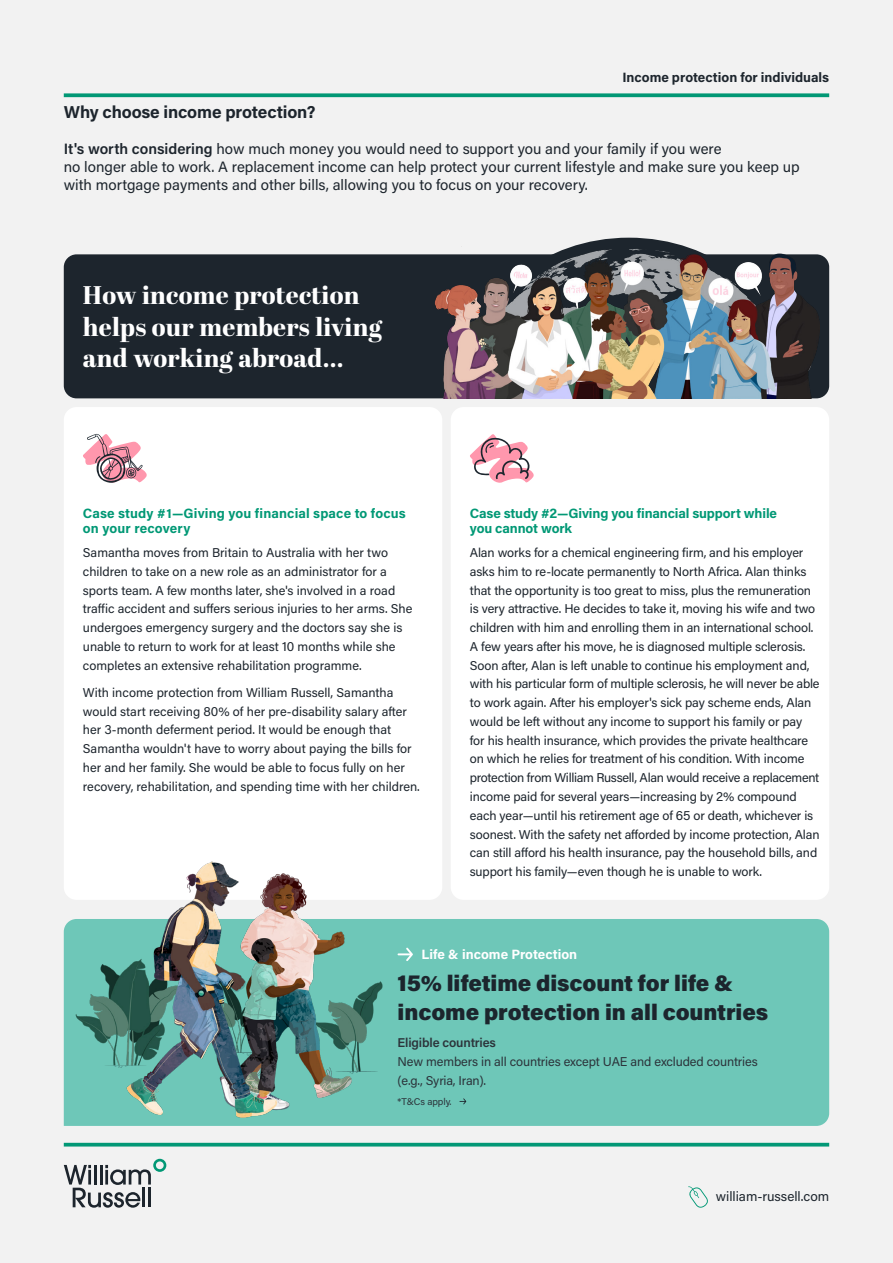
<style>
.page{position:relative;width:893px;height:1263px;background:#f2f2f2}
.page>*{position:absolute;margin:0;border:0;box-sizing:border-box;transform-origin:0 0}
.t1{font:800 25.5px/31.5px "Abril Display";letter-spacing:.01em;color:#fff}
.t2{font:900 22.5px/28.5px "Acumin Pro";letter-spacing:-.005em;color:#1c252d}
.t3{font:700 17.25px "Acumin Pro";letter-spacing:-.01em;color:#1d252d}
.t4{font:15px/18px "Acumin Pro";color:#1d252d}
.t5{font:700 13.5px/15px "Acumin Pro";color:#019875}
.t6{font:700 13.5px "Acumin Pro";color:#1d252d}
.t7{font:700 13.5px "Acumin Pro";color:#fff}
.t8{font:13.5px "Acumin Pro";color:#1d252d}
.t9{font:12.75px/18.8px "Acumin Pro";letter-spacing:-.01em;color:#1d252d}
.t10{font:12.75px/18.8px "Acumin Pro";letter-spacing:-.01em;color:#2c343b}
.t11{font:600 12.75px "Acumin Pro";letter-spacing:-.01em;color:#2c343b}
.t12{font:9.75px "Acumin Pro";letter-spacing:-.01em;color:#2c343b}
.s1{font-weight:600}
</style>
<div class="page">
<svg style="left:64px;top:93px;width:765px;height:4px;fill:#019875"></svg>
<hr style="left:64px;top:1143px;width:765px;height:3px;background:#029876">
<svg style="left:64px;top:1159px;width:102px;height:49px"></svg>
<hr style="left:142px;top:1188px;width:3px;height:19px;background:#1d252d">
<hr style="left:148px;top:1188px;width:3px;height:19px;background:#1d252d">
<svg style="left:688px;top:1186px;width:20px;height:22px"></svg>
<div style="left:451px;top:407px;width:378px;height:493px;background:#fff;border-radius:13px"></div>
<div style="left:64px;top:407px;width:378px;height:493px;background:#fff;border-radius:13px"></div>
<div style="left:64px;top:254px;width:765px;height:144px;background:#1d252d;border-radius:13px"></div>
<svg style="left:470px;top:434px;width:64px;height:49px"></svg>
<div style="left:441px;top:919px;width:388px;height:207px;background:#6ec7b8"></div>
<img style="left:54px;top:849px;width:387px;height:277px">
<svg style="left:459px;top:1098px;width:7px;height:6px"></svg>
<svg style="left:83px;top:433px;width:64px;height:50px"></svg>
<svg style="left:474px;top:238px;width:310px;height:9px"></svg>
<img style="left:433px;top:247px;width:387px;height:151px">
<h3 class="t3" style="left:64px;top:100px;width:253px">Why choose income protection?</h3>
<p class="t6" style="left:622px;top:68px;width:208px">Income protection for individuals</p>
<p class="t4" style="left:64px;top:139px;width:737px"><span class="s1">It's worth considering</span> how much money you would need to support you and your family if you were<br>no longer able to work. A replacement income can help protect your current lifestyle and make sure you keep up with mortgage payments and other bills, allowing you to focus on your recovery.</p>
<h1 class="t1" style="left:83px;top:281px;width:301px">How income protection helps our members living and working abroad...</h1>
<p class="t5" style="left:83px;top:505px;width:324px">Case study #1—Giving you financial space to focus on your recovery</p>
<p class="t9" style="left:83px;top:543px;width:331px">Samantha moves from Britain to Australia with her two children to take on a new role as an administrator for a sports team. A few months later, she's involved in a road traffic accident and suffers serious injuries to her arms. She undergoes emergency surgery and the doctors say she is unable to return to work for at least 10 months while she completes an extensive rehabilitation programme.</p>
<p class="t9" style="left:83px;top:682px;width:338px">With income protection from William Russell, Samantha would start receiving 80% of her pre-disability salary after her 3-month deferment period. It would be enough that Samantha wouldn't have to worry about paying the bills for her and her family. She would be able to focus fully on her recovery, rehabilitation, and spending time with her children.</p>
<p class="t5" style="left:470px;top:505px;width:309px">Case study #2—Giving you financial support while you cannot work</p>
<p class="t9" style="left:470px;top:543px;width:351px">Alan works for a chemical engineering firm, and his employer asks him to re-locate permanently to North Africa. Alan thinks that the opportunity is too great to miss, plus the remuneration is very attractive. He decides to take it, moving his wife and two children with him and enrolling them in an international school.<br>A few years after his move, he is diagnosed multiple sclerosis.<br>Soon after, Alan is left unable to continue his employment and, with his particular form of multiple sclerosis, he will never be able to work again. After his employer's sick pay scheme ends, Alan would be left without any income to support his family or pay for his health insurance, which provides the private healthcare on which he relies for treatment of his condition. With income protection from William Russell, Alan would receive a replacement income paid for several years—increasing by 2% compound each year—until his retirement age of 65 or death, whichever is soonest. With the safety net afforded by income protection, Alan can still afford his health insurance, pay the household bills, and support his family—even though he is unable to work.</p>
<p class="t7" style="left:421px;top:945px;width:157px">Life &amp; income Protection</p>
<h2 class="t2" style="left:398px;top:968px;width:372px">15% lifetime discount for life &amp; income protection in all countries</h2>
<p class="t11" style="left:398px;top:1034px;width:100px">Eligible countries</p>
<p class="t10" style="left:398px;top:1051px;width:362px">New members in all countries except UAE and excluded countries (e.g., Syria, Iran).</p>
<p class="t12" style="left:398px;top:1095px;width:56px">*T&amp;Cs apply.</p>
<p class="t8" style="left:716px;top:1187px;width:115px">william-russell.com</p>
</div>
